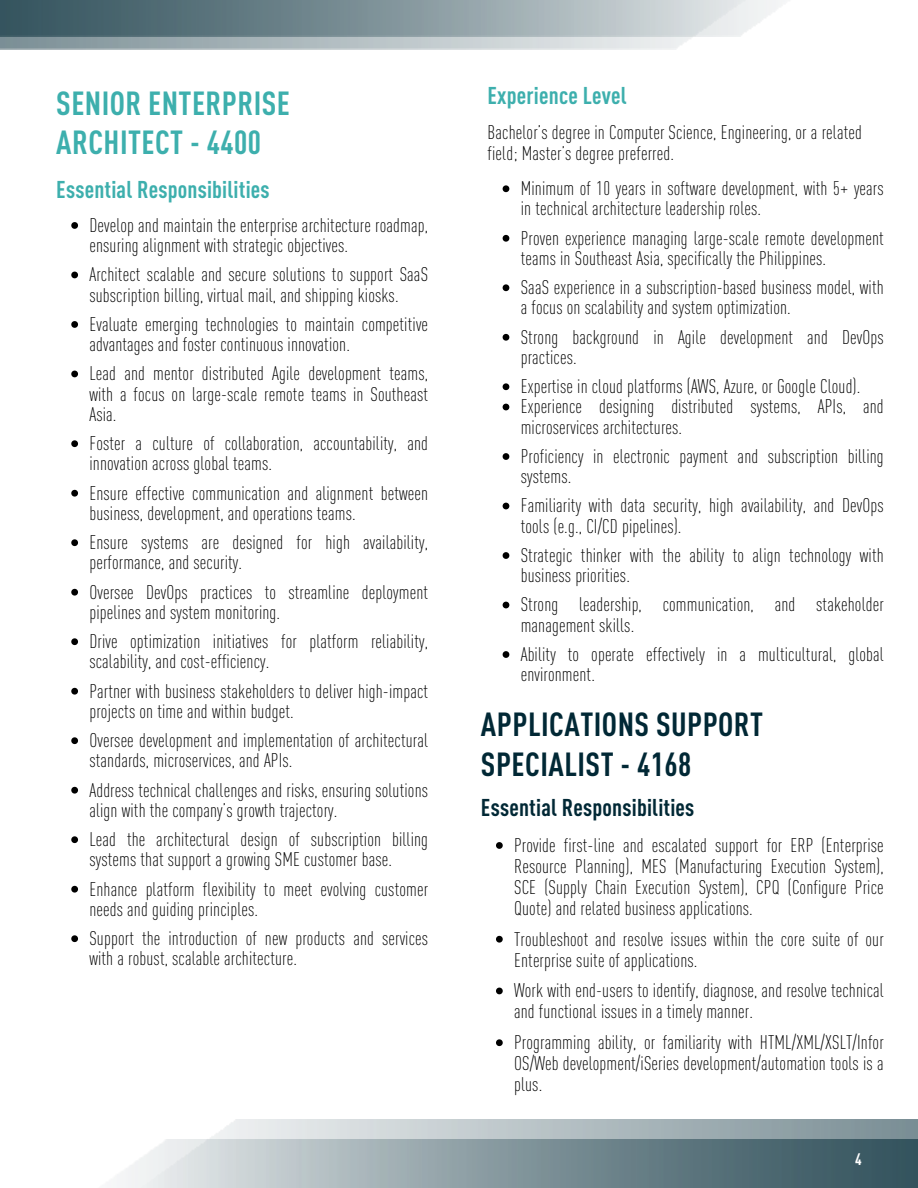
<style>
.page{position:relative;width:918px;height:1188px;background:#fff}
.page>*{position:absolute;margin:0;border:0;box-sizing:border-box;transform-origin:0 0}
.t1{font:700 condensed 33px/39.3px "DINOT";letter-spacing:.015em;color:#012835}
.t2{font:700 condensed 33px/39.3px "DINOT";letter-spacing:.015em;color:#3dafad}
.t3{font:700 condensed 24px "DINOT";letter-spacing:.01em;color:#3dafad}
.t4{font:700 condensed 24px "DINOT";letter-spacing:.01em;color:#012835}
.t5{font:300 condensed 19.5px/20.2px "DINOT";letter-spacing:.01em;color:#000}
.t6{font:700 condensed 16.5px "DINOT";color:#fff}
</style>
<div class="page">
<img style="left:130px;top:1120px;width:788px;height:68px">
<img style="left:0;top:0;width:753px;height:50px">
<svg style="left:71px;top:222px;width:7px;height:7px"></svg>
<svg style="left:71px;top:272px;width:7px;height:6px"></svg>
<svg style="left:71px;top:321px;width:7px;height:7px"></svg>
<svg style="left:71px;top:371px;width:7px;height:6px"></svg>
<svg style="left:71px;top:440px;width:7px;height:7px"></svg>
<svg style="left:71px;top:490px;width:7px;height:7px"></svg>
<svg style="left:71px;top:539px;width:7px;height:7px"></svg>
<svg style="left:71px;top:589px;width:7px;height:7px"></svg>
<svg style="left:71px;top:638px;width:7px;height:7px"></svg>
<svg style="left:71px;top:688px;width:7px;height:7px"></svg>
<svg style="left:71px;top:737px;width:7px;height:7px"></svg>
<svg style="left:71px;top:787px;width:7px;height:7px"></svg>
<svg style="left:71px;top:836px;width:7px;height:7px"></svg>
<svg style="left:71px;top:886px;width:7px;height:7px"></svg>
<svg style="left:71px;top:935px;width:7px;height:7px"></svg>
<svg style="left:503px;top:185px;width:6px;height:7px"></svg>
<svg style="left:503px;top:235px;width:6px;height:7px"></svg>
<svg style="left:503px;top:284px;width:6px;height:7px"></svg>
<svg style="left:503px;top:334px;width:6px;height:7px"></svg>
<svg style="left:503px;top:383px;width:6px;height:7px"></svg>
<svg style="left:503px;top:404px;width:6px;height:6px"></svg>
<svg style="left:503px;top:453px;width:6px;height:7px"></svg>
<svg style="left:503px;top:503px;width:6px;height:6px"></svg>
<svg style="left:503px;top:552px;width:6px;height:7px"></svg>
<svg style="left:503px;top:602px;width:6px;height:6px"></svg>
<svg style="left:503px;top:651px;width:6px;height:7px"></svg>
<svg style="left:496px;top:842px;width:7px;height:7px"></svg>
<svg style="left:496px;top:936px;width:7px;height:7px"></svg>
<svg style="left:496px;top:988px;width:7px;height:6px"></svg>
<svg style="left:496px;top:1039px;width:7px;height:7px"></svg>
<p class="t2" style="left:56px;top:82px;width:235px">SENIOR ENTERPRISE<br>ARCHITECT - 4400</p>
<p class="t3" style="left:56px;top:173px;width:215px">Essential Responsibilities</p>
<p class="t5" style="left:89px;top:214px;width:340px">Develop and maintain the enterprise architecture roadmap, ensuring alignment with strategic objectives.</p>
<h1 class="t5" style="left:89px;top:263px;width:340px">Architect scalable and secure solutions to support SaaS subscription billing, virtual mail, and shipping kiosks.</h1>
<h2 class="t5" style="left:89px;top:313px;width:340px">Evaluate emerging technologies to maintain competitive advantages and foster continuous innovation.</h2>
<p class="t5" style="left:89px;top:362px;width:340px;text-align:justify">Lead and mentor distributed Agile development teams, with a focus on large-scale remote teams in Southeast Asia.</p>
<p class="t5" style="left:89px;top:432px;width:340px">Foster a culture of collaboration, accountability, and innovation across global teams.</p>
<p class="t5" style="left:89px;top:482px;width:340px">Ensure effective communication and alignment between business, development, and operations teams.</p>
<p class="t5" style="left:89px;top:531px;width:340px">Ensure systems are designed for high availability, performance, and security.</p>
<p class="t5" style="left:89px;top:581px;width:340px">Oversee DevOps practices to streamline deployment pipelines and system monitoring.</p>
<p class="t5" style="left:89px;top:630px;width:340px">Drive optimization initiatives for platform reliability, scalability, and cost-efficiency.</p>
<p class="t5" style="left:89px;top:680px;width:340px">Partner with business stakeholders to deliver high-impact projects on time and within budget.</p>
<p class="t5" style="left:89px;top:729px;width:340px">Oversee development and implementation of architectural standards, microservices, and APIs.</p>
<p class="t5" style="left:89px;top:779px;width:340px">Address technical challenges and risks, ensuring solutions align with the company’s growth trajectory.</p>
<p class="t5" style="left:89px;top:828px;width:340px">Lead the architectural design of subscription billing systems that support a growing SME customer base.</p>
<p class="t5" style="left:89px;top:878px;width:340px">Enhance platform flexibility to meet evolving customer needs and guiding principles.</p>
<p class="t5" style="left:89px;top:927px;width:340px">Support the introduction of new products and services with a robust, scalable architecture.</p>
<h2 class="t3" style="left:488px;top:79px;width:141px">Experience Level</h2>
<p class="t5" style="left:488px;top:120px;width:376px;line-height:21.3px">Bachelor’s degree in Computer Science, Engineering, or a related field; Master’s degree preferred.</p>
<p class="t5" style="left:521px;top:177px;width:365px">Minimum of 10 years in software development, with 5+ years in technical architecture leadership roles.</p>
<p class="t5" style="left:521px;top:227px;width:365px">Proven experience managing large-scale remote development teams in Southeast Asia, specifically the Philippines.</p>
<p class="t5" style="left:521px;top:276px;width:365px">SaaS experience in a subscription-based business model, with a focus on scalability and system optimization.</p>
<p class="t5" style="left:521px;top:326px;width:365px">Strong background in Agile development and DevOps practices.</p>
<p class="t5" style="left:521px;top:375px;width:341px">Expertise in cloud platforms (AWS, Azure, or Google Cloud).</p>
<p class="t5" style="left:521px;top:395px;width:365px">Experience designing distributed systems, APIs, and microservices architectures.</p>
<p class="t5" style="left:521px;top:445px;width:365px">Proficiency in electronic payment and subscription billing systems.</p>
<p class="t5" style="left:521px;top:494px;width:365px">Familiarity with data security, high availability, and DevOps tools (e.g., CI/CD pipelines).</p>
<p class="t5" style="left:521px;top:544px;width:365px">Strategic thinker with the ability to align technology with business priorities.</p>
<p class="t5" style="left:521px;top:593px;width:365px">Strong leadership, communication, and stakeholder management skills.</p>
<p class="t5" style="left:521px;top:643px;width:365px">Ability to operate effectively in a multicultural, global environment.</p>
<p class="t1" style="left:481px;top:703px;width:284px">APPLICATIONS SUPPORT<br>SPECIALIST - 4168</p>
<p class="t4" style="left:481px;top:791px;width:215px">Essential Responsibilities</p>
<p class="t5" style="left:514px;top:834px;width:371px;line-height:21px;text-align:justify">Provide first-line and escalated support for ERP (Enterprise Resource Planning), MES (Manufacturing Execution System), SCE (Supply Chain Execution System), CPQ (Configure Price Quote) and related business applications.</p>
<h1 class="t5" style="left:514px;top:927px;width:371px;line-height:21px">Troubleshoot and resolve issues within the core suite of our<br>Enterprise suite of applications.</h1>
<h2 class="t5" style="left:514px;top:979px;width:371px;line-height:21px">Work with end-users to identify, diagnose, and resolve technical and functional issues in a timely manner.</h2>
<p class="t5" style="left:514px;top:1031px;width:371px;line-height:21px;text-align:justify">Programming ability, or familiarity with HTML/XML/XSLT/Infor OS/Web development/iSeries development/automation tools is a plus.</p>
<p class="t6" style="left:855px;top:1148px;width:8px">4</p>
</div>
